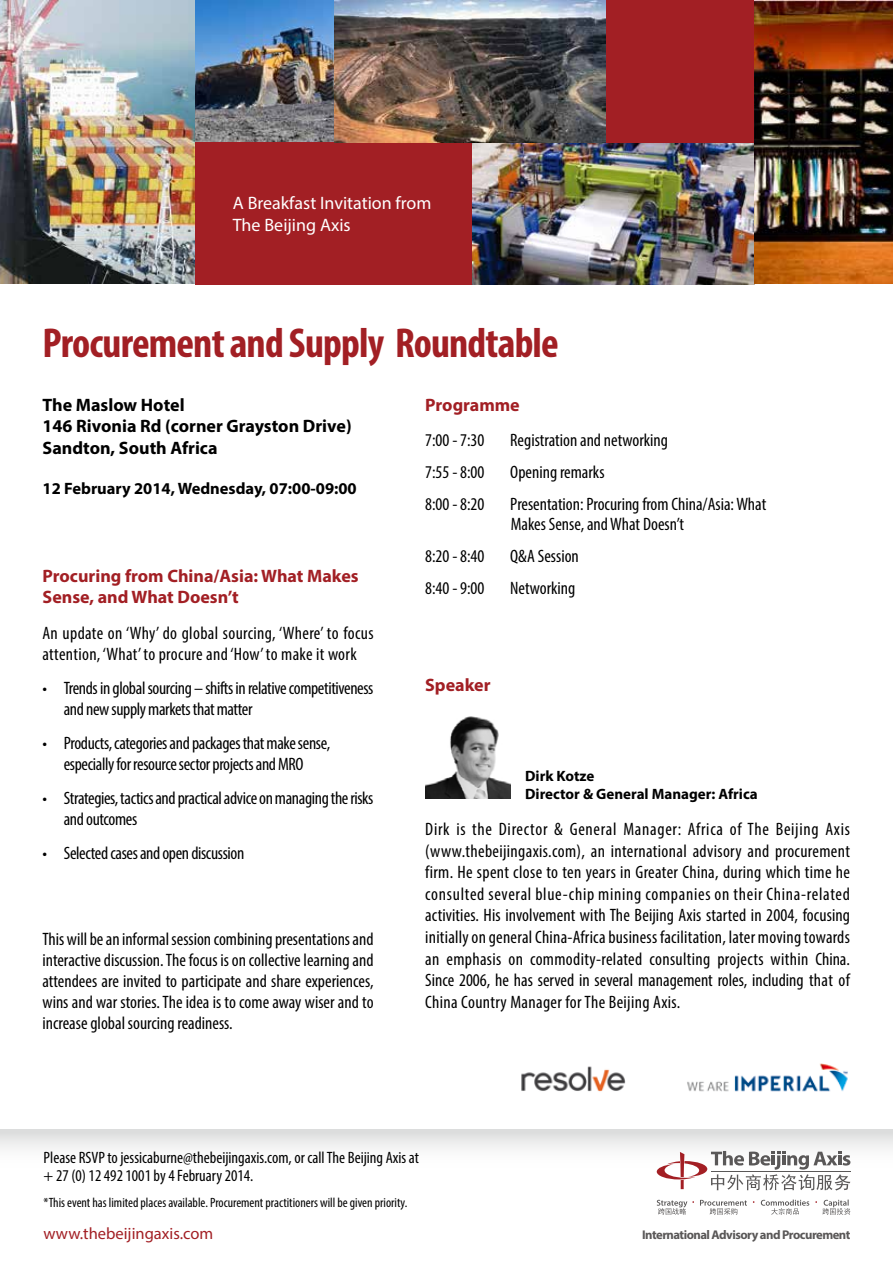
<style>
.page{position:relative;width:893px;height:1263px;background:#fff}
.page>*{position:absolute;margin:0;border:0;box-sizing:border-box;transform-origin:0 0}
.t1{font:700 condensed 42px "Myriad Pro";letter-spacing:-.02em;color:#a21f24}
.t2{font:condensed 18px/21.6px "Myriad Pro";letter-spacing:-.005em;color:#000}
.t3{font:condensed 18px/21px "Myriad Pro";letter-spacing:.02em;color:#000}
.t4{font:700 18px/21px "Myriad Pro";color:#a21f24}
.t5{font:700 18px/21.6px "Myriad Pro";color:#000}
.t6{font:18px/21.6px "Myriad Pro";color:#fff}
.t7{font:condensed 16.5px/18px "Myriad Pro";color:#000}
.t8{font:700 16.5px "Myriad Pro";color:#000}
.t9{font:16.5px "Myriad Pro";color:#a21f24}
.t10{font:700 15px/18px "Myriad Pro";color:#000}
.t11{font:condensed 13.5px "Myriad Pro";color:#000}
.t12{font:700 12.6px "Myriad Pro";letter-spacing:-.04em;color:#595757}
</style>
<div class="page">
<div style="left:0;top:1129px;width:893px;height:40px;background:linear-gradient(to bottom,#dedfdf,#fff)"></div>
<img style="left:425px;top:716px;width:85px;height:83px">
<img style="left:472px;top:143px;width:282px;height:141px">
<img style="left:0;top:0;width:196px;height:284px">
<img style="left:754px;top:0;width:139px;height:284px">
<img style="left:196px;top:0;width:410px;height:143px">
<svg style="left:472px;top:0;width:282px;height:142px;background:#7e3a3e"></svg>
<div style="left:196px;top:142px;width:276px;height:142px;background:#a21f24"></div>
<img style="left:687px;top:1063px;width:161px;height:29px">
<img style="left:521px;top:1066px;width:104px;height:26px">
<svg style="left:657px;top:1151px;width:193px;height:39px"></svg>
<svg style="left:700px;top:1200px;width:47px;height:15px"></svg>
<svg style="left:657px;top:1200px;width:37px;height:15px"></svg>
<svg style="left:761px;top:1199px;width:48px;height:16px"></svg>
<svg style="left:815px;top:1199px;width:35px;height:16px"></svg>
<p class="t6" style="left:233px;top:192px;width:200px">A Breakfast Invitation from<br>The Beijing Axis</p>
<h1 class="t1" style="left:43px;top:316px;width:518px">Procurement and Supply Roundtable</h1>
<p class="t5" style="left:43px;top:393px;width:311px">The Maslow Hotel<br>146 Rivonia Rd (corner Grayston Drive)<br>Sandton, South Africa</p>
<p class="t8" style="left:43px;top:478px;width:316px">12 February 2014, Wednesday, 07:00-09:00</p>
<p class="t4" style="left:43px;top:565px;width:318px">Procuring from China/Asia: What Makes<br>Sense, and What Doesn’t</p>
<p class="t3" style="left:43px;top:623px;width:333px">An update on ‘Why’ do global sourcing, ‘Where’ to focus attention, ‘What’ to procure and ‘How’ to make it work</p>
<p class="t2" style="left:64px;top:677px;width:311px;line-height:21px;text-indent:-21px">• Trends in global sourcing – shifts in relative competitiveness and new supply markets that matter</p>
<p class="t2" style="left:43px;top:732px;width:289px;line-height:21px;text-align:center">• Products, categories and packages that make sense, especially for resource sector projects and MRO</p>
<p class="t2" style="left:64px;top:787px;width:311px;line-height:21px;text-indent:-21px">• Strategies, tactics and practical advice on managing the risks and outcomes</p>
<p class="t2" style="left:43px;top:841px;width:203px">• Selected cases and open discussion</p>
<p class="t2" style="left:43px;top:928px;width:333px;line-height:21px;text-align:justify">This will be an informal session combining presentations and interactive discussion. The focus is on collective learning and attendees are invited to participate and share experiences, wins and war stories. The idea is to come away wiser and to increase global sourcing readiness.</p>
<p class="t4" style="left:425px;top:394px;width:96px">Programme</p>
<p class="t2" style="left:425px;top:429px;width:61px">7:00 - 7:30</p>
<p class="t2" style="left:510px;top:429px;width:159px">Registration and networking</p>
<p class="t2" style="left:425px;top:461px;width:61px">7:55 - 8:00</p>
<p class="t2" style="left:510px;top:461px;width:96px">Opening remarks</p>
<p class="t2" style="left:425px;top:493px;width:61px">8:00 - 8:20</p>
<p class="t2" style="left:510px;top:494px;width:257px;line-height:19.5px">Presentation: Procuring from China/Asia: What<br>Makes Sense, and What Doesn’t</p>
<p class="t2" style="left:425px;top:545px;width:61px">8:20 - 8:40</p>
<p class="t2" style="left:510px;top:545px;width:70px">Q&amp;A Session</p>
<p class="t2" style="left:425px;top:577px;width:61px">8:40 - 9:00</p>
<p class="t2" style="left:510px;top:577px;width:66px">Networking</p>
<p class="t4" style="left:425px;top:674px;width:67px">Speaker</p>
<p class="t10" style="left:525px;top:766px;width:234px">Dirk Kotze<br>Director &amp; General Manager: Africa</p>
<p class="t2" style="left:425px;top:818px;width:426px;text-align:justify">Dirk is the Director &amp; General Manager: Africa of The Beijing Axis (www.thebeijingaxis.com), an international advisory and procurement firm. He spent close to ten years in Greater China, during which time he consulted several blue-chip mining companies on their China-related activities. His involvement with The Beijing Axis started in 2004, focusing initially on general China-Africa business facilitation, later moving towards an emphasis on commodity-related consulting projects within China.<br>Since 2006, he has served in several management roles, including that of China Country Manager for The Beijing Axis.</p>
<p class="t7" style="left:44px;top:1149px;width:377px">Please RSVP to jessicaburne@thebeijingaxis.com, or call The Beijing Axis at + 27 (0) 12 492 1001 by 4 February 2014.</p>
<p class="t11" style="left:44px;top:1195px;width:365px">*This event has limited places available. Procurement practitioners will be given priority.</p>
<p class="t9" style="left:44px;top:1223px;width:171px">www.thebeijingaxis.com</p>
<p class="t12" style="left:642px;top:1226px;width:210px">International Advisory and Procurement</p>
</div>
